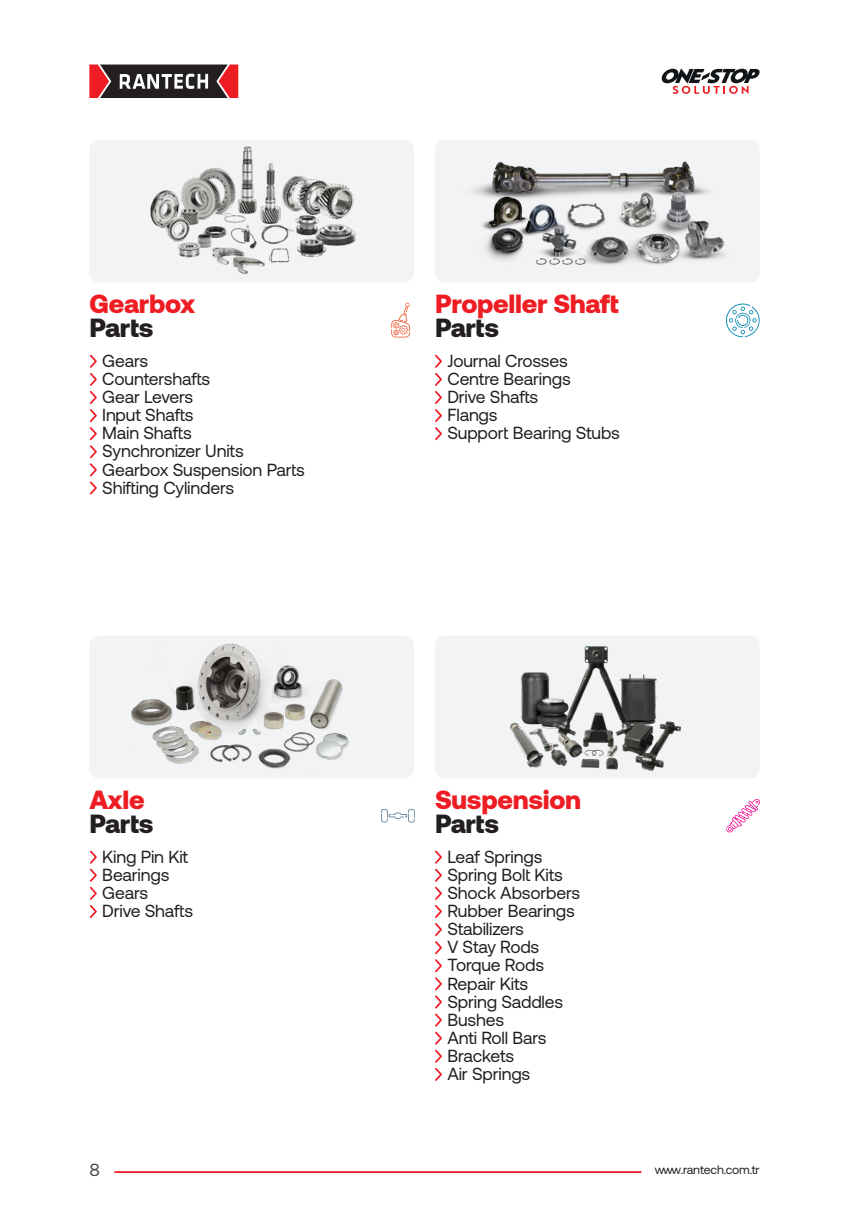
<style>
.page{position:relative;width:849px;height:1221px;background:#fff}
.page>*{position:absolute;margin:0;border:0;box-sizing:border-box;transform-origin:0 0}
.t1{font:900 26.25px "Aeonik";letter-spacing:-.01em;color:#ee1d23}
.t2{font:900 26.25px "Aeonik";letter-spacing:-.01em;color:#231f20}
.t3{font:17.5px "Aeonik";letter-spacing:-.01em;color:#231f20}
.t4{font:17.5px "Aeonik";color:#434447}
.t5{font:12.25px "Aeonik";letter-spacing:-.01em;color:#231f20}
</style>
<div class="page">
<svg style="left:661px;top:69px;width:98px;height:25px"></svg>
<div style="left:89px;top:140px;width:325px;height:142px;background:#f2f3f4;border-radius:10px"></div>
<div style="left:89px;top:635px;width:325px;height:143px;background:#f2f3f4;border-radius:10px"></div>
<div style="left:435px;top:635px;width:324px;height:143px;background:#f2f3f4;border-radius:10px"></div>
<svg style="left:90px;top:850px;width:7px;height:68px"></svg>
<svg style="left:435px;top:354px;width:7px;height:87px"></svg>
<svg style="left:90px;top:354px;width:7px;height:141px"></svg>
<svg style="left:435px;top:850px;width:7px;height:231px"></svg>
<svg style="left:391px;top:303px;width:19px;height:34px"></svg>
<svg style="left:726px;top:303px;width:33px;height:34px"></svg>
<img style="left:131px;top:643px;width:218px;height:126px">
<svg style="left:381px;top:808px;width:33px;height:14px"></svg>
<svg style="left:726px;top:799px;width:33px;height:33px"></svg>
<img style="left:510px;top:646px;width:171px;height:125px">
<img style="left:150px;top:146px;width:206px;height:128px">
<img style="left:435px;top:140px;width:324px;height:142px">
<svg style="left:89px;top:64px;width:149px;height:34px;background:#6e4547"></svg>
<hr style="left:114px;top:1171px;width:527px;height:1px;background:#ee1c25">
<p class="t1" style="left:89px;top:288px;width:107px">Gearbox</p>
<p class="t2" style="left:89px;top:313px;width:66px">Parts</p>
<p class="t1" style="left:435px;top:288px;width:185px">Propeller Shaft</p>
<p class="t2" style="left:435px;top:313px;width:66px">Parts</p>
<p class="t3" style="left:102px;top:351px;width:47px">Gears</p>
<p class="t3" style="left:447px;top:351px;width:122px">Journal Crosses</p>
<p class="t3" style="left:102px;top:369px;width:109px">Countershafts</p>
<p class="t3" style="left:447px;top:369px;width:125px">Centre Bearings</p>
<p class="t3" style="left:102px;top:387px;width:93px">Gear Levers</p>
<p class="t3" style="left:447px;top:387px;width:92px">Drive Shafts</p>
<p class="t3" style="left:102px;top:405px;width:93px">Input Shafts</p>
<p class="t3" style="left:447px;top:405px;width:52px">Flangs</p>
<p class="t3" style="left:102px;top:423px;width:91px">Main Shafts</p>
<p class="t3" style="left:447px;top:423px;width:174px">Support Bearing Stubs</p>
<p class="t3" style="left:102px;top:442px;width:143px">Synchronizer Units</p>
<p class="t3" style="left:102px;top:460px;width:204px">Gearbox Suspension Parts</p>
<p class="t3" style="left:102px;top:478px;width:133px">Shifting Cylinders</p>
<p class="t1" style="left:89px;top:784px;width:57px">Axle</p>
<p class="t2" style="left:89px;top:808px;width:66px">Parts</p>
<p class="t1" style="left:435px;top:784px;width:148px">Suspension</p>
<p class="t2" style="left:435px;top:808px;width:66px">Parts</p>
<p class="t3" style="left:102px;top:847px;width:87px">King Pin Kit</p>
<p class="t3" style="left:447px;top:847px;width:96px">Leaf Springs</p>
<p class="t3" style="left:102px;top:865px;width:69px">Bearings</p>
<p class="t3" style="left:447px;top:865px;width:117px">Spring Bolt Kits</p>
<p class="t3" style="left:102px;top:883px;width:47px">Gears</p>
<p class="t3" style="left:447px;top:883px;width:134px">Shock Absorbers</p>
<p class="t3" style="left:102px;top:901px;width:92px">Drive Shafts</p>
<p class="t3" style="left:447px;top:901px;width:129px">Rubber Bearings</p>
<p class="t3" style="left:447px;top:919px;width:78px">Stabilizers</p>
<p class="t3" style="left:447px;top:937px;width:93px">V Stay Rods</p>
<p class="t3" style="left:447px;top:955px;width:98px">Torque Rods</p>
<p class="t3" style="left:447px;top:973px;width:82px">Repair Kits</p>
<p class="t3" style="left:447px;top:991px;width:117px">Spring Saddles</p>
<p class="t3" style="left:447px;top:1009px;width:58px">Bushes</p>
<p class="t3" style="left:447px;top:1028px;width:101px">Anti Roll Bars</p>
<p class="t3" style="left:447px;top:1046px;width:68px">Brackets</p>
<p class="t3" style="left:447px;top:1064px;width:84px">Air Springs</p>
<p class="t4" style="left:89px;top:1159px;width:12px">8</p>
<p class="t5" style="left:654px;top:1162px;width:106px">www.rantech.com.tr</p>
</div>
